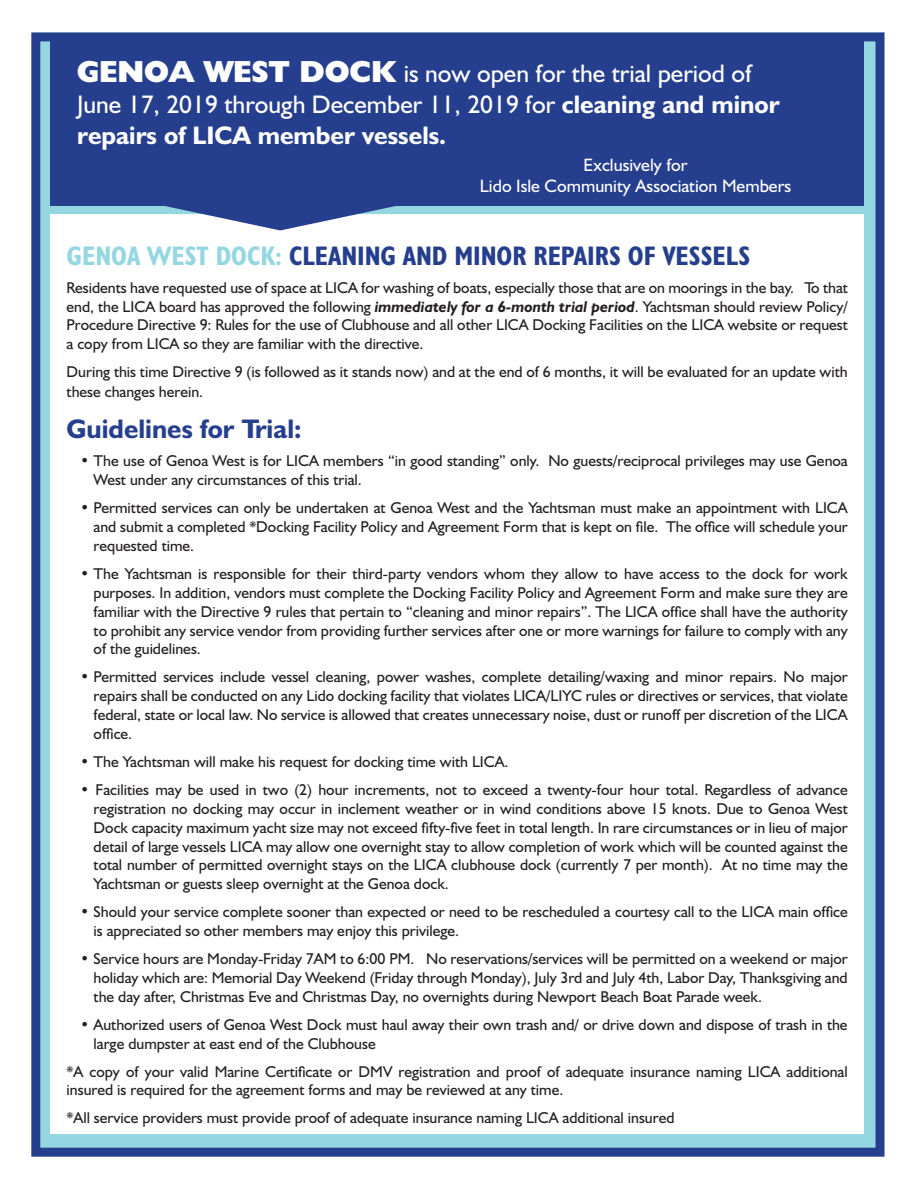
<style>
.page{position:relative;width:918px;height:1188px;background:#fff}
.page>*{position:absolute;margin:0;border:0;box-sizing:border-box;transform-origin:0 0}
.t1{font:700 condensed 27px "Humanist 521 BT";color:#253f8e}
.t2{font:700 27px "Humanist 521 BT";color:#253f8e}
.t3{font:25.5px/30.6px "Humanist 521 BT";color:#fff}
.t4{font:18px/21.6px "Humanist 521 BT";color:#fff;text-align:center}
.t5{font:15.75px/18.9px "Humanist 521 BT";color:#231f20;text-align:justify}
.s1{font-weight:800;font-size:30.6px}
.s2{font-weight:700}
.s3{color:#95d7e1}
.s4{font-weight:700;font-style:italic}
</style>
<div class="page">
<div style="left:31px;top:32px;width:854px;height:1125px;background:#95d7e1;border:9px solid #253f8e"></div>
<div style="left:51px;top:215px;width:813px;height:919px;background:#fff"></div>
<div style="left:51px;top:39px;width:813px;height:167px;background:#253f8e"></div>
<svg style="left:141px;top:206px;width:278px;height:24px"></svg>
<p class="t3" style="left:77px;top:58px;width:704px"><span class="s1">GENOA WEST DOCK</span> is now open for the trial period of<br>June 17, 2019 through December 11, 2019 for <span class="s2">cleaning and minor repairs of LICA member vessels.</span></p>
<p class="t4" style="left:480px;top:153px;width:313px">Exclusively for<br>Lido Isle Community Association Members</p>
<p class="t1" style="left:67px;top:239px;width:685px"><span class="s3">GENOA WEST DOCK:</span> CLEANING AND MINOR REPAIRS OF VESSELS</p>
<p class="t5" style="left:67px;top:278px;width:783px">Residents have requested use of space at LICA for washing of boats, especially those that are on moorings in the bay. To that end, the LICA board has approved the following <span class="s4">immediately for a 6-month trial period</span>. Yachtsman should review Policy/ Procedure Directive 9: Rules for the use of Clubhouse and all other LICA Docking Facilities on the LICA website or request a copy from LICA so they are familiar with the directive.</p>
<p class="t5" style="left:67px;top:362px;width:783px;line-height:19.8px">During this time Directive 9 (is followed as it stands now) and at the end of 6 months, it will be evaluated for an update with these changes herein.</p>
<p class="t2" style="left:67px;top:412px;width:236px">Guidelines for Trial:</p>
<p class="t5" style="left:94px;top:451px;width:756px;text-indent:-14px">• The use of Genoa West is for LICA members “in good standing” only. No guests/reciprocal privileges may use Genoa<br>West under any circumstances of this trial.</p>
<p class="t5" style="left:94px;top:498px;width:756px;text-indent:-14px">• Permitted services can only be undertaken at Genoa West and the Yachtsman must make an appointment with LICA and submit a completed *Docking Facility Policy and Agreement Form that is kept on file. The office will schedule your requested time.</p>
<p class="t5" style="left:94px;top:564px;width:756px;text-indent:-14px">• The Yachtsman is responsible for their third-party vendors whom they allow to have access to the dock for work purposes. In addition, vendors must complete the Docking Facility Policy and Agreement Form and make sure they are familiar with the Directive 9 rules that pertain to “cleaning and minor repairs”. The LICA office shall have the authority to prohibit any service vendor from providing further services after one or more warnings for failure to comply with any of the guidelines.</p>
<p class="t5" style="left:94px;top:667px;width:756px;text-indent:-14px">• Permitted services include vessel cleaning, power washes, complete detailing/waxing and minor repairs. No major repairs shall be conducted on any Lido docking facility that violates LICA/LIYC rules or directives or services, that violate federal, state or local law. No service is allowed that creates unnecessary noise, dust or runoff per discretion of the LICA office.</p>
<p class="t5" style="left:80px;top:752px;width:430px">• The Yachtsman will make his request for docking time with LICA.</p>
<p class="t5" style="left:94px;top:780px;width:756px;text-indent:-14px">• Facilities may be used in two (2) hour increments, not to exceed a twenty-four hour total. Regardless of advance registration no docking may occur in inclement weather or in wind conditions above 15 knots. Due to Genoa West Dock capacity maximum yacht size may not exceed fifty-five feet in total length. In rare circumstances or in lieu of major detail of large vessels LICA may allow one overnight stay to allow completion of work which will be counted against the total number of permitted overnight stays on the LICA clubhouse dock (currently 7 per month). At no time may the Yachtsman or guests sleep overnight at the Genoa dock.</p>
<p class="t5" style="left:94px;top:902px;width:756px;text-indent:-14px">• Should your service complete sooner than expected or need to be rescheduled a courtesy call to the LICA main office is appreciated so other members may enjoy this privilege.</p>
<p class="t5" style="left:94px;top:949px;width:756px;text-indent:-14px">• Service hours are Monday-Friday 7AM to 6:00 PM. No reservations/services will be permitted on a weekend or major holiday which are: Memorial Day Weekend (Friday through Monday), July 3rd and July 4th, Labor Day, Thanksgiving and the day after, Christmas Eve and Christmas Day, no overnights during Newport Beach Boat Parade week.</p>
<p class="t5" style="left:94px;top:1015px;width:756px;text-indent:-14px">• Authorized users of Genoa West Dock must haul away their own trash and/ or drive down and dispose of trash in the large dumpster at east end of the Clubhouse</p>
<p class="t5" style="left:67px;top:1061px;width:783px">*A copy of your valid Marine Certificate or DMV registration and proof of adequate insurance naming LICA additional insured is required for the agreement forms and may be reviewed at any time.</p>
<p class="t5" style="left:67px;top:1108px;width:609px">*All service providers must provide proof of adequate insurance naming LICA additional insured</p>
</div>
